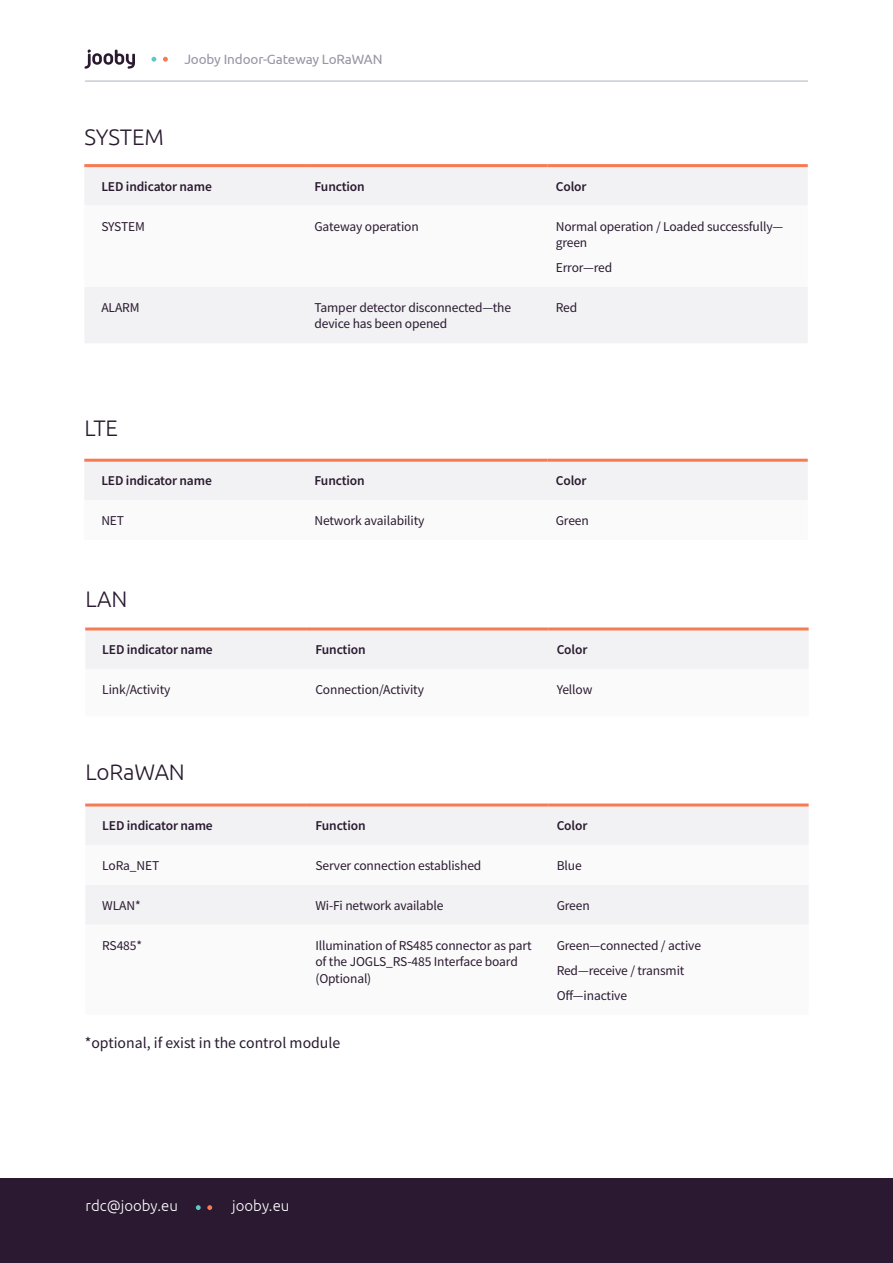
<style>
.page{position:relative;width:893px;height:1263px;background:#fff}
.page>*{position:absolute;margin:0;border:0;box-sizing:border-box;transform-origin:0 0}
.t1{font:300 22.5px "Ubuntu";letter-spacing:-.01em;color:#291a30}
.t2{font:15.75px "Source Sans Pro";color:#291a30}
.t3{font:300 15px "Ubuntu";color:#fff}
.t4{font:13.5px/16.5px "Source Sans Pro";letter-spacing:-.01em;color:#291a30}
.t5{font:600 13.5px "Source Sans Pro";letter-spacing:-.01em;color:#291a30}
.t6{font:13.5px "Ubuntu";letter-spacing:-.01em;color:#9696a5}
</style>
<div class="page">
<div style="left:0;top:1178px;width:893px;height:85px;background:#2a1931"></div>
<svg style="left:207px;top:1205px;width:5px;height:5px"></svg>
<svg style="left:196px;top:1205px;width:5px;height:5px"></svg>
<svg style="left:85px;top:49px;width:50px;height:20px"></svg>
<svg style="left:163px;top:57px;width:5px;height:5px"></svg>
<svg style="left:151px;top:57px;width:5px;height:5px"></svg>
<hr style="left:85px;top:80px;width:723px;height:2px;background:#c8ccd4">
<div style="left:84px;top:167px;width:724px;height:176px;background:#f2f1f3"></div>
<svg style="left:84px;top:205px;width:724px;height:82px"></svg>
<hr style="left:84px;top:164px;width:222px;height:3px;background:#f67a52">
<hr style="left:306px;top:164px;width:241px;height:3px;background:#f67a52">
<hr style="left:547px;top:164px;width:261px;height:3px;background:#f67a52">
<div style="left:85px;top:462px;width:723px;height:38px;background:#f2f1f3"></div>
<hr style="left:84px;top:459px;width:222px;height:3px;background:#f67a52">
<hr style="left:306px;top:459px;width:241px;height:3px;background:#f67a52">
<hr style="left:547px;top:459px;width:261px;height:3px;background:#f67a52">
<div style="left:85px;top:630px;width:724px;height:39px;background:#f2f1f3"></div>
<hr style="left:85px;top:627px;width:222px;height:3px;background:#f67a52">
<hr style="left:307px;top:627px;width:241px;height:3px;background:#f67a52">
<hr style="left:548px;top:627px;width:261px;height:3px;background:#f67a52">
<div style="left:85px;top:806px;width:724px;height:39px;background:#f2f1f3"></div>
<div style="left:85px;top:885px;width:723px;height:39px;background:#f2f1f3"></div>
<hr style="left:85px;top:803px;width:222px;height:3px;background:#f67a52">
<hr style="left:307px;top:803px;width:241px;height:3px;background:#f67a52">
<hr style="left:548px;top:803px;width:261px;height:3px;background:#f67a52">
<p class="t6" style="left:184px;top:51px;width:200px">Jooby Indoor-Gateway LoRaWAN</p>
<h1 class="t1" style="left:85px;top:123px;width:81px">SYSTEM</h1>
<p class="t5" style="left:101px;top:177px;width:112px">LED indicator name</p>
<p class="t5" style="left:314px;top:177px;width:52px">Function</p>
<p class="t5" style="left:556px;top:177px;width:32px">Color</p>
<p class="t4" style="left:101px;top:218px;width:45px">SYSTEM</p>
<p class="t4" style="left:314px;top:218px;width:106px">Gateway operation</p>
<p class="t4" style="left:556px;top:218px;width:229px">Normal operation / Loaded successfully— green</p>
<p class="t4" style="left:556px;top:259px;width:58px">Error—red</p>
<p class="t4" style="left:101px;top:299px;width:40px">ALARM</p>
<p class="t4" style="left:314px;top:299px;width:198px">Tamper detector disconnected—the device has been opened</p>
<p class="t4" style="left:556px;top:299px;width:23px">Red</p>
<h1 class="t1" style="left:85px;top:414px;width:35px">LTE</h1>
<p class="t5" style="left:101px;top:472px;width:112px">LED indicator name</p>
<p class="t5" style="left:314px;top:472px;width:52px">Function</p>
<p class="t5" style="left:556px;top:472px;width:32px">Color</p>
<p class="t4" style="left:101px;top:512px;width:24px">NET</p>
<p class="t4" style="left:314px;top:512px;width:111px">Network availability</p>
<p class="t4" style="left:556px;top:512px;width:35px">Green</p>
<h1 class="t1" style="left:85px;top:586px;width:43px">LAN</h1>
<p class="t5" style="left:102px;top:641px;width:112px">LED indicator name</p>
<p class="t5" style="left:315px;top:641px;width:52px">Function</p>
<p class="t5" style="left:557px;top:641px;width:32px">Color</p>
<p class="t4" style="left:102px;top:681px;width:70px">Link/Activity</p>
<p class="t4" style="left:315px;top:681px;width:110px">Connection/Activity</p>
<p class="t4" style="left:557px;top:681px;width:37px">Yellow</p>
<h1 class="t1" style="left:85px;top:758px;width:101px">LoRaWAN</h1>
<p class="t5" style="left:102px;top:817px;width:112px">LED indicator name</p>
<p class="t5" style="left:315px;top:817px;width:52px">Function</p>
<p class="t5" style="left:557px;top:817px;width:32px">Color</p>
<p class="t4" style="left:102px;top:857px;width:59px">LoRa_NET</p>
<p class="t4" style="left:315px;top:857px;width:168px">Server connection established</p>
<p class="t4" style="left:557px;top:857px;width:27px">Blue</p>
<p class="t4" style="left:102px;top:897px;width:40px">WLAN*</p>
<p class="t4" style="left:315px;top:897px;width:130px">Wi-Fi network available</p>
<p class="t4" style="left:557px;top:897px;width:35px">Green</p>
<p class="t4" style="left:102px;top:937px;width:41px">RS485*</p>
<p class="t4" style="left:315px;top:937px;width:218px">Illumination of RS485 connector as part of the JOGLS_RS-485 Interface board (Optional)</p>
<p class="t4" style="left:557px;top:933px;width:146px;line-height:25px">Green—connected / active<br>Red—receive / transmit<br>Off—inactive</p>
<p class="t2" style="left:85px;top:1033px;width:257px">*optional, if exist in the control module</p>
<p class="t3" style="left:85px;top:1197px;width:94px">rdc@jooby.eu</p>
<p class="t3" style="left:232px;top:1197px;width:59px">jooby.eu</p>
</div>
